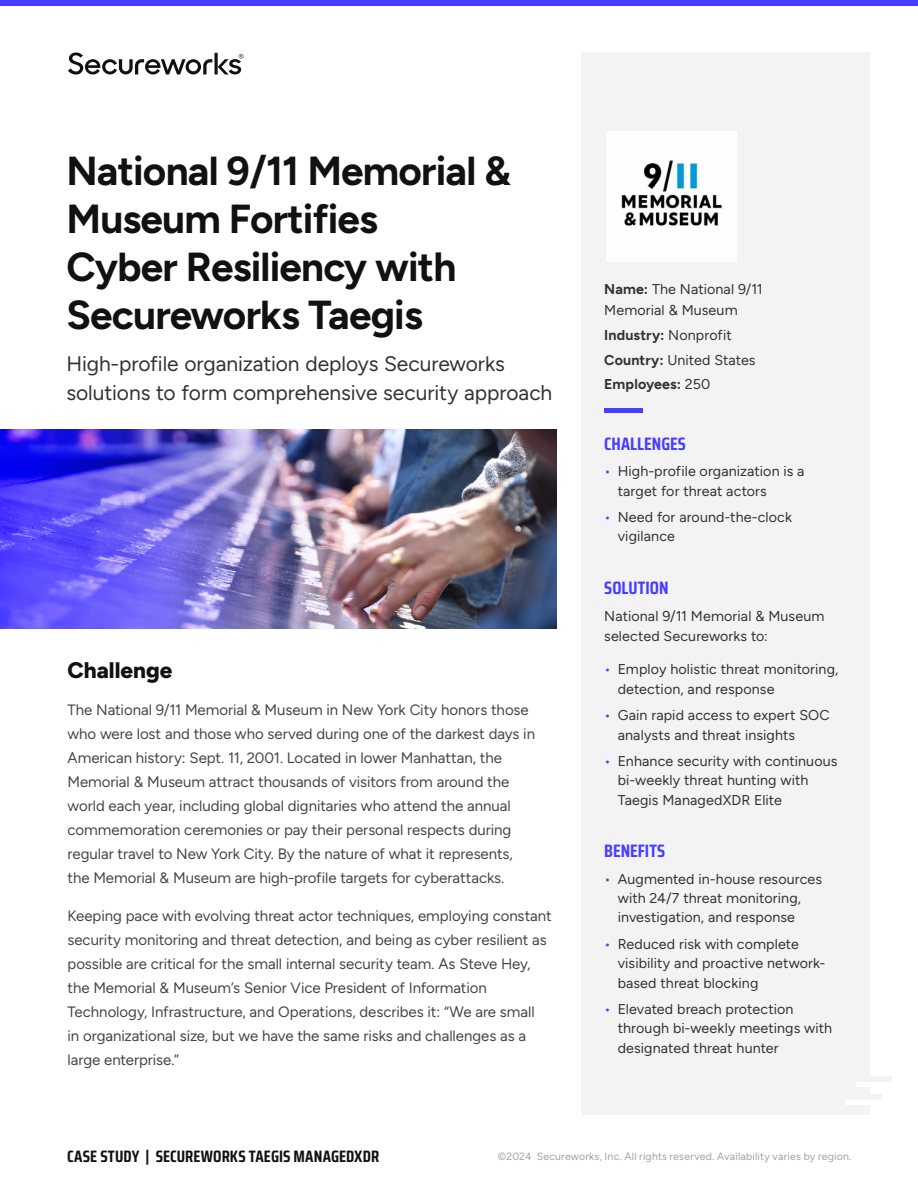
<style>
.page{position:relative;width:918px;height:1188px;background:#fff}
.page>*{position:absolute;margin:0;border:0;box-sizing:border-box;transform-origin:0 0}
.t1{font:700 40.5px/48px "Figtree";letter-spacing:-.02em;color:#111013}
.t2{font:800 22.5px "Figtree";color:#111013}
.t3{font:21px/28.5px "Figtree";letter-spacing:-.005em;color:#333}
.t4{font:700 18px "Saira Condensed";color:#473eff}
.t5{font:700 16.5px "Saira Condensed";letter-spacing:.005em;color:#111013}
.t6{font:15px/24px "Figtree";letter-spacing:-.005em;color:#464646}
.t7{font:14.25px/19.5px "Figtree";letter-spacing:.01em;color:#333}
.t8{font:700 14.25px/24.9px "Figtree";letter-spacing:.01em;color:#333}
.t9{font:10.5px "Figtree";letter-spacing:.02em;color:#a2a2a2}
.s1{font-weight:700}
.s2{font-weight:400}
.s3{color:#4948fb}
</style>
<div class="page">
<div style="left:0;top:0;width:918px;height:6px;background:#473eff"></div>
<div style="left:581px;top:52px;width:289px;height:1063px;background:#f3f3f3"></div>
<hr style="left:604px;top:409px;width:39px;height:4px;background:#473eff">
<div style="left:845px;top:1100px;width:44px;height:5px;background:#fff"></div>
<div style="left:856px;top:1081px;width:43px;height:5px;background:#fff"></div>
<div style="left:849px;top:1076px;width:43px;height:5px;background:#f3f3f3"></div>
<div style="left:839px;top:1095px;width:43px;height:5px;background:#f3f3f3"></div>
<img style="left:606px;top:132px;width:130px;height:130px">
<svg style="left:68px;top:52px;width:175px;height:23px"></svg>
<img style="left:0;top:430px;width:556px;height:199px">
<h1 class="t1" style="left:66px;top:146px;width:446px">National 9/11 Memorial &amp;<br>Museum Fortifies<br>Cyber Resiliency with<br>Secureworks Taegis</h1>
<h3 class="t3" style="left:66px;top:350px;width:487px">High-profile organization deploys Secureworks solutions to form comprehensive security approach</h3>
<h2 class="t2" style="left:68px;top:656px;width:106px">Challenge</h2>
<p class="t6" style="left:68px;top:698px;width:469px">The National 9/11 Memorial &amp; Museum in New York City honors those who were lost and those who served during one of the darkest days in American history: Sept. 11, 2001. Located in lower Manhattan, the Memorial &amp; Museum attract thousands of visitors from around the world each year, including global dignitaries who attend the annual commemoration ceremonies or pay their personal respects during regular travel to New York City. By the nature of what it represents, the Memorial &amp; Museum are high-profile targets for cyberattacks.</p>
<p class="t6" style="left:68px;top:904px;width:486px">Keeping pace with evolving threat actor techniques, employing constant security monitoring and threat detection, and being as cyber resilient as possible are critical for the small internal security team. As Steve Hey, the Memorial &amp; Museum’s Senior Vice President of Information Technology, Infrastructure, and Operations, describes it: “We are small<br>in organizational size, but we have the same risks and challenges as a large enterprise.”</p>
<p class="t7" style="left:604px;top:278px;width:160px;line-height:21px"><span class="s1">Name:</span> The National 9/11<br>Memorial &amp; Museum</p>
<p class="t8" style="left:604px;top:322px;width:153px">Industry: <span class="s2">Nonprofit<br></span>Country: <span class="s2">United States<br></span>Employees: <span class="s2">250</span></p>
<p class="t4" style="left:604px;top:429px;width:83px">CHALLENGES</p>
<p class="t7" style="left:618px;top:461px;width:188px;text-indent:-13px"><span class="s3">•</span> High-profile organization is a target for threat actors</p>
<p class="t7" style="left:618px;top:507px;width:176px;text-indent:-13px"><span class="s3">•</span> Need for around-the-clock vigilance</p>
<p class="t4" style="left:604px;top:573px;width:66px">SOLUTION</p>
<p class="t7" style="left:604px;top:606px;width:222px;line-height:20.2px">National 9/11 Memorial &amp; Museum selected Secureworks to:</p>
<p class="t7" style="left:618px;top:660px;width:222px;text-indent:-13px"><span class="s3">•</span> Employ holistic threat monitoring, detection, and response</p>
<p class="t7" style="left:618px;top:705px;width:213px;text-indent:-13px"><span class="s3">•</span> Gain rapid access to expert SOC analysts and threat insights</p>
<p class="t7" style="left:618px;top:751px;width:221px;text-indent:-13px"><span class="s3">•</span> Enhance security with continuous bi-weekly threat hunting with<br>Taegis ManagedXDR Elite</p>
<p class="t4" style="left:604px;top:836px;width:63px">BENEFITS</p>
<p class="t7" style="left:618px;top:869px;width:206px;text-indent:-13px"><span class="s3">•</span> Augmented in-house resources with 24/7 threat monitoring, investigation, and response</p>
<p class="t7" style="left:618px;top:934px;width:209px;text-indent:-13px"><span class="s3">•</span> Reduced risk with complete visibility and proactive network&shy;based threat blocking</p>
<p class="t7" style="left:618px;top:999px;width:216px;text-indent:-13px"><span class="s3">•</span> Elevated breach protection through bi-weekly meetings with designated threat hunter</p>
<p class="t5" style="left:67px;top:1143px;width:314px">CASE STUDY | SECUREWORKS TAEGIS MANAGEDXDR</p>
<p class="t9" style="left:498px;top:1150px;width:355px">©2024 Secureworks, Inc. All rights reserved. Availability varies by region.</p>
</div>
